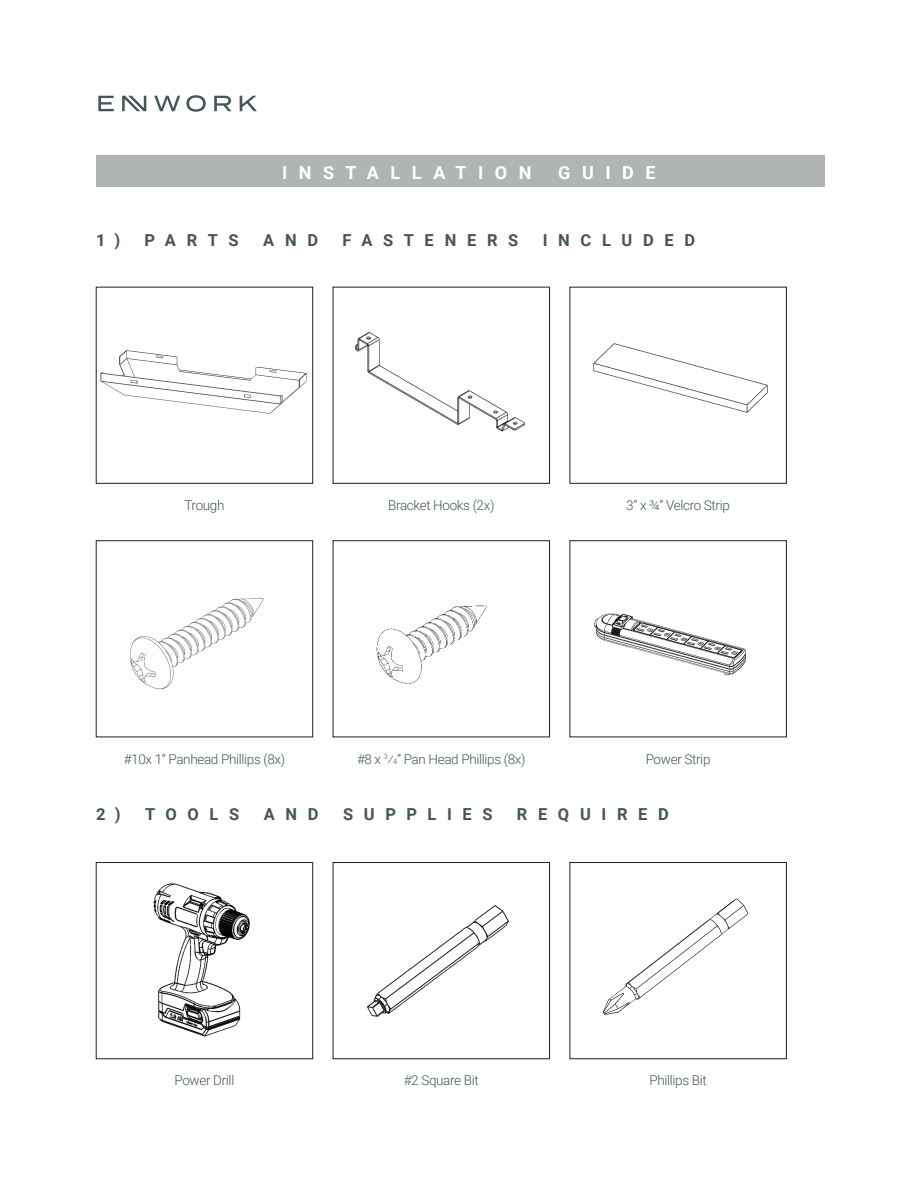
<style>
.page{position:relative;width:918px;height:1188px;background:#fff}
.page>*{position:absolute;margin:0;border:0;box-sizing:border-box;transform-origin:0 0}
.t1{font:700 18px "Roboto";letter-spacing:.64em;color:#fff}
.t2{font:700 16.5px "Roboto";letter-spacing:.645em;color:#43555d}
.t3{font:300 13.5px "Roboto";letter-spacing:-.025em;color:#43555d}
.s1{font-size:7.35px}
</style>
<div class="page">
<svg style="left:154px;top:96px;width:26px;height:15px"></svg>
<svg style="left:186px;top:95px;width:20px;height:17px"></svg>
<svg style="left:214px;top:96px;width:18px;height:15px"></svg>
<svg style="left:240px;top:96px;width:17px;height:15px"></svg>
<svg style="left:98px;top:96px;width:16px;height:15px"></svg>
<svg style="left:122px;top:96px;width:24px;height:15px"></svg>
<div style="left:96px;top:156px;width:728px;height:31px;background:#b1b4b5"></div>
<img style="left:100px;top:350px;width:207px;height:64px">
<img style="left:130px;top:598px;width:134px;height:92px">
<img style="left:153px;top:883px;width:97px;height:154px">
<div style="left:96px;top:862px;width:217px;height:197px;border:1px solid #231f20"></div>
<img style="left:355px;top:332px;width:170px;height:100px">
<img style="left:593px;top:343px;width:175px;height:70px">
<img style="left:376px;top:605px;width:111px;height:79px">
<img style="left:594px;top:613px;width:152px;height:63px">
<img style="left:367px;top:905px;width:142px;height:112px">
<div style="left:333px;top:862px;width:217px;height:197px;border:1px solid #231f20"></div>
<img style="left:603px;top:898px;width:146px;height:117px">
<div style="left:570px;top:862px;width:216px;height:197px;border:1px solid #231f20"></div>
<h1 class="t1" style="left:282px;top:160px;width:251px">INSTALLATION</h1>
<h1 class="t1" style="left:558px;top:160px;width:99px">GUIDE</h1>
<p class="t2" style="left:96px;top:229px;width:144px">1) PARTS</p>
<p class="t2" style="left:263px;top:229px;width:56px">AND</p>
<p class="t2" style="left:343px;top:229px;width:177px">FASTENERS</p>
<p class="t2" style="left:543px;top:229px;width:154px">INCLUDED</p>
<p class="t3" style="left:184px;top:496px;width:42px">Trough</p>
<p class="t3" style="left:388px;top:496px;width:108px">Bracket Hooks (2x)</p>
<p class="t3" style="left:626px;top:496px;width:105px">3” x ¾” Velcro Strip</p>
<p class="t3" style="left:124px;top:749px;width:163px">#10x 1” Panhead Phillips (8x)</p>
<p class="t3" style="left:357px;top:749px;width:170px">#8 x <sup>3</sup>⁄<span class="s1">4</span>” Pan Head Phillips (8x)</p>
<p class="t3" style="left:646px;top:749px;width:66px">Power Strip</p>
<p class="t2" style="left:96px;top:802px;width:145px">2) TOOLS</p>
<p class="t2" style="left:264px;top:802px;width:56px">AND</p>
<p class="t2" style="left:343px;top:802px;width:151px">SUPPLIES</p>
<p class="t2" style="left:517px;top:802px;width:153px">REQUIRED</p>
<p class="t3" style="left:175px;top:1071px;width:61px">Power Drill</p>
<p class="t3" style="left:404px;top:1071px;width:77px">#2 Square Bit</p>
<p class="t3" style="left:649px;top:1071px;width:59px">Phillips Bit</p>
</div>
